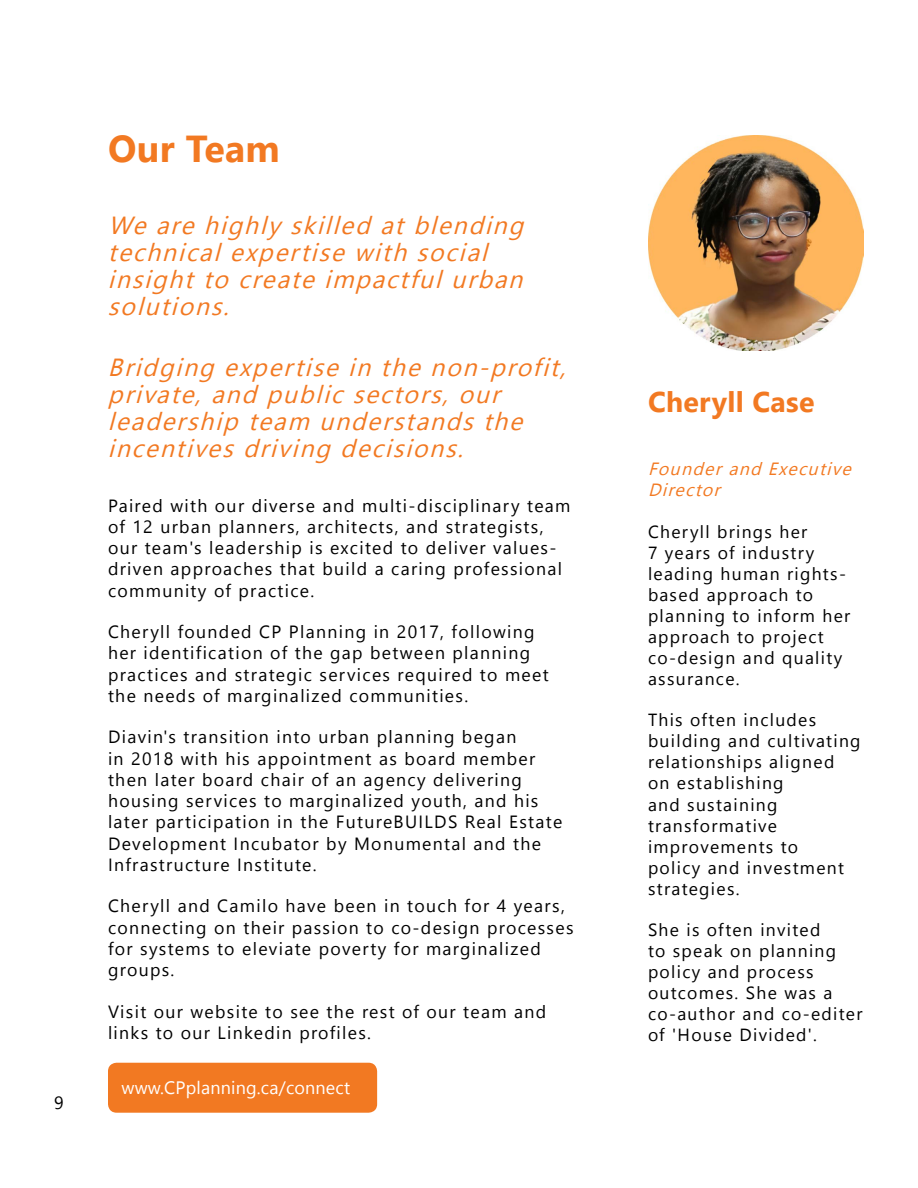
<style>
.page{position:relative;width:918px;height:1188px;background:#fff}
.page>*{position:absolute;margin:0;border:0;box-sizing:border-box;transform-origin:0 0}
.t1{font:700 37.5px "Nirmala UI";letter-spacing:.01em;color:#f27922}
.t2{font:700 28.5px "Nirmala UI";letter-spacing:.01em;color:#f27922}
.t3{font:italic 24.75px/27px "Nirmala UI";color:#f27922}
.t4{font:18px "Nirmala UI";letter-spacing:.01em;color:#fff}
.t5{font:17.7px/21.3px "Nirmala UI";letter-spacing:.075em;color:#000}
.t6{font:italic 17.7px/21px "Nirmala UI";color:#f27922}
.t7{font:17.55px/21px "Nirmala UI";letter-spacing:.075em;color:#000}
</style>
<div class="page">
<div style="left:108px;top:1063px;width:269px;height:50px;background:#f27922;border-radius:9px"></div>
<img style="left:648px;top:135px;width:216px;height:216px">
<p class="t5" style="left:54px;top:1091px;width:11px">9</p>
<h1 class="t1" style="left:108px;top:118px;width:173px">Our Team</h1>
<h3 class="t3" style="left:108px;top:210px;width:427px">Wearehighlyskilled atblending technicalexpertisewith social insightto createimpactfulurban solutions.</h3>
<h3 class="t3" style="left:108px;top:352px;width:469px">Bridging expertisein thenon-profit, private,and publicsectors,our leadership team understandsthe incentivesdriving decisions.</h3>
<p class="t5" style="left:108px;top:494px;width:464px">Paired with our diverse and multi-disciplinary team of 12 urban planners, architects, and strategists, our team's leadership is excited to deliver values&shy;driven approaches that build a caring professional community of practice.</p>
<p class="t5" style="left:108px;top:620px;width:442px">Cheryll founded CP Planning in 2017, following her identification of the gap between planning practices and strategic services required to meet the needs of marginalized communities.</p>
<p class="t5" style="left:108px;top:725px;width:456px">Diavin's transition into urban planning began<br>in 2018 with his appointment as board member then later board chair of an agency delivering housing services to marginalized youth, and his later participation in the FutureBUILDS Real Estate Development Incubator by Monumental and the Infrastructure Institute.</p>
<p class="t5" style="left:108px;top:894px;width:467px">Cheryll and Camilo have been in touch for 4 years, connecting on their passion to co-design processes for systems to eleviate poverty for marginalized groups.</p>
<p class="t5" style="left:108px;top:999px;width:440px">Visit our website to see the rest of our team and links to our Linkedin profiles.</p>
<p class="t4" style="left:122px;top:1073px;width:230px">www.CPplanning.ca/connect</p>
<h2 class="t2" style="left:648px;top:379px;width:168px">Cheryll Case</h2>
<p class="t6" style="left:648px;top:457px;width:211px">Founderand Executive<br>Director</p>
<p class="t7" style="left:648px;top:520px;width:204px">Cheryll brings her<br>7 years of industry leading human rights&shy;based approach to planning to inform her approach to project co-design and quality assurance.</p>
<p class="t7" style="left:648px;top:708px;width:214px">This often includes building and cultivating relationships aligned<br>on establishing<br>and sustaining transformative improvements to<br>policy and investment strategies.</p>
<p class="t7" style="left:648px;top:918px;width:216px">She is often invited<br>to speak on planning policy and process outcomes. She was a co-author and co-editer of 'House Divided'.</p>
</div>
